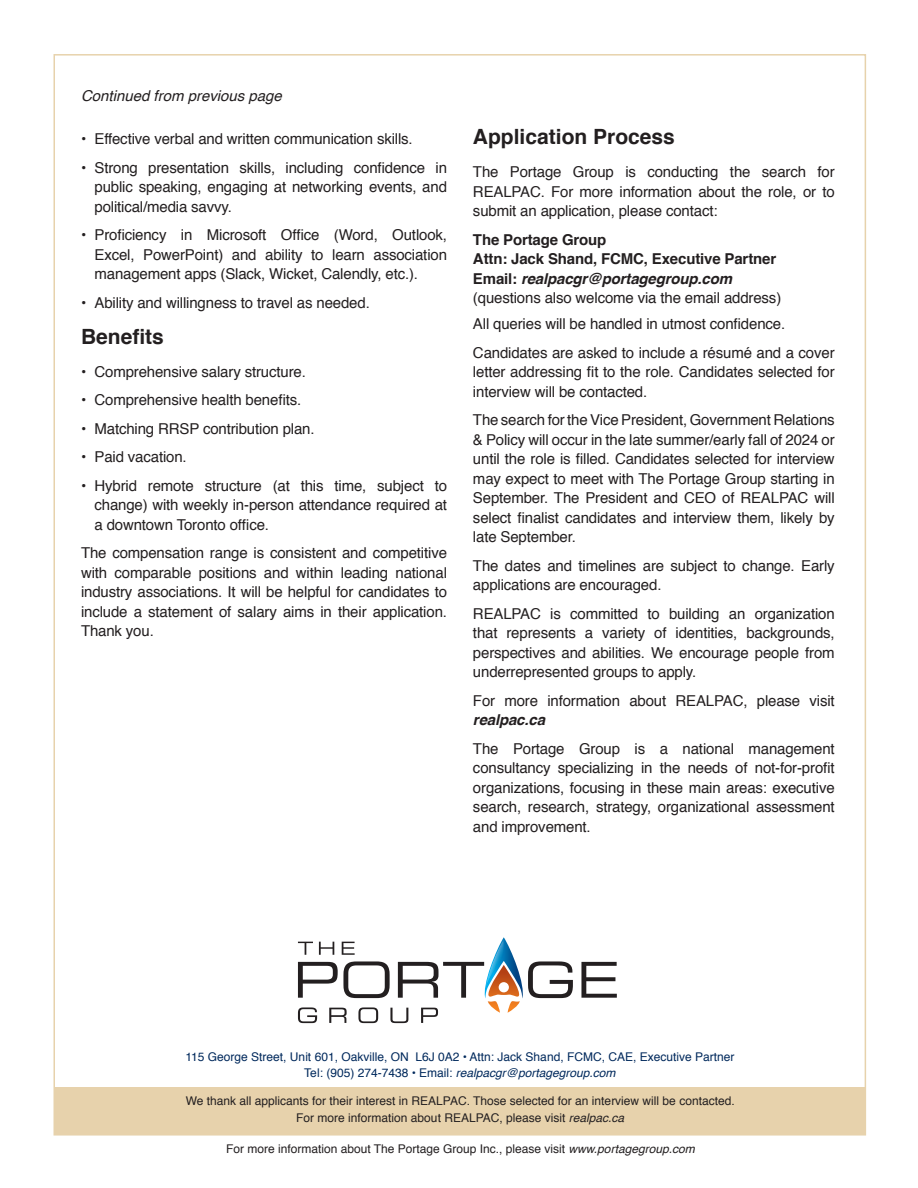
<style>
.page{position:relative;width:918px;height:1188px;background:#fff}
.page>*{position:absolute;margin:0;border:0;box-sizing:border-box;transform-origin:0 0}
.t1{font:700 21px "Helvetica";color:#231f20}
.Body_Copy{font:15px/19.5px "Helvetica";letter-spacing:-.01em;color:#231f20;text-align:justify}
.Body_Copy-2{font:700 15px/19.5px "Helvetica";letter-spacing:-.01em;color:#231f20}
.t2{font:italic 15px "Helvetica";color:#231f20}
.t3{font:12px/16.5px "Helvetica";color:#231f20;text-align:center}
.t4{font:12px "Helvetica";color:#00295c}
.t5{font:italic 12px "Helvetica";color:#00295c}
.s1{font-style:italic}
.s2{font-weight:400}
.s3{font-weight:700;font-style:italic}
.s4{font-style:normal}
</style>
<div class="page">
<svg style="left:297px;top:937px;width:320px;height:87px"></svg>
<img style="left:486px;top:939px;width:18px;height:48px">
<div style="left:55px;top:1088px;width:811px;height:47px;background:#e7d2ac"></div>
<p class="t2" style="left:81px;top:84px;width:202px">Continued from previous page</p>
<p class="Body_Copy" style="left:81px;top:130px;width:333px">• Effective verbal and written communication skills.</p>
<p class="Body_Copy" style="left:94px;top:158px;width:354px;text-indent:-14px">• Strong presentation skills, including confidence in public speaking, engaging at networking events, and political/media savvy.</p>
<p class="Body_Copy" style="left:94px;top:226px;width:354px;text-indent:-14px">• Proficiency in Microsoft Office (Word, Outlook, Excel, PowerPoint) and ability to learn association management apps (Slack, Wicket, Calendly, etc.).</p>
<p class="Body_Copy" style="left:81px;top:293px;width:290px">• Ability and willingness to travel as needed.</p>
<h2 class="t1" style="left:81px;top:319px;width:84px">Benefits</h2>
<p class="Body_Copy" style="left:81px;top:362px;width:226px">• Comprehensive salary structure.</p>
<p class="Body_Copy" style="left:81px;top:391px;width:222px">• Comprehensive health benefits.</p>
<p class="Body_Copy" style="left:81px;top:419px;width:235px">• Matching RRSP contribution plan.</p>
<p class="Body_Copy" style="left:81px;top:448px;width:107px">• Paid vacation.</p>
<p class="Body_Copy" style="left:94px;top:476px;width:354px;text-indent:-14px">• Hybrid remote structure (at this time, subject to change) with weekly in-person attendance required at a downtown Toronto office.</p>
<p class="Body_Copy" style="left:81px;top:544px;width:368px">The compensation range is consistent and competitive with comparable positions and within leading national industry associations. It will be helpful for candidates to include a statement of salary aims in their application.<br>Thank you.</p>
<h2 class="t1" style="left:473px;top:120px;width:203px">Application Process</h2>
<p class="Body_Copy" style="left:473px;top:163px;width:363px">The Portage Group is conducting the search for REALPAC. For more information about the role, or to submit an application, please contact:</p>
<p class="Body_Copy-2" style="left:473px;top:230px;width:310px">The Portage Group<br>Attn: Jack Shand, FCMC, Executive Partner Email: <span class="s1">realpacgr@portagegroup.com </span><span class="s2">(questions also welcome via the email address)</span></p>
<p class="Body_Copy" style="left:473px;top:310px;width:363px;line-height:28.5px">All queries will be handled in utmost confidence.<br>Candidates are asked to include a résumé and a cover</p>
<p class="Body_Copy" style="left:473px;top:363px;width:363px">letter addressing fit to the role. Candidates selected for interview will be contacted.</p>
<p class="Body_Copy" style="left:473px;top:411px;width:363px">The search for the Vice President, Government Relations &amp; Policy will occur in the late summer/early fall of 2024 or until the role is filled. Candidates selected for interview may expect to meet with The Portage Group starting in September. The President and CEO of REALPAC will select finalist candidates and interview them, likely by late September.</p>
<p class="Body_Copy" style="left:473px;top:556px;width:363px">The dates and timelines are subject to change. Early applications are encouraged.</p>
<p class="Body_Copy" style="left:473px;top:604px;width:363px">REALPAC is committed to building an organization that represents a variety of identities, backgrounds, perspectives and abilities. We encourage people from underrepresented groups to apply.</p>
<p class="Body_Copy" style="left:473px;top:691px;width:363px">For more information about REALPAC, please visit <span class="s3">realpac.ca</span></p>
<p class="Body_Copy" style="left:473px;top:739px;width:363px">The Portage Group is a national management consultancy specializing in the needs of not-for-profit organizations, focusing in these main areas: executive search, research, strategy, organizational assessment and improvement.</p>
<p class="t4" style="left:185px;top:1047px;width:550px">115 George Street, Unit 601, Oakville, ON L6J 0A2 • Attn: Jack Shand, FCMC, CAE, Executive Partner</p>
<p class="t5" style="left:304px;top:1064px;width:313px"><span class="s4">Tel: (905) 274-7438 • Email:</span> realpacgr@portagegroup.com</p>
<p class="t3" style="left:186px;top:1093px;width:550px">We thank all applicants for their interest in REALPAC. Those selected for an interview will be contacted.<br>For more information about REALPAC, please visit <span class="s1">realpac.ca</span></p>
<p class="t3" style="left:226px;top:1141px;width:470px">For more information about The Portage Group Inc., please visit <span class="s1">www.portagegroup.com</span></p>
</div>
